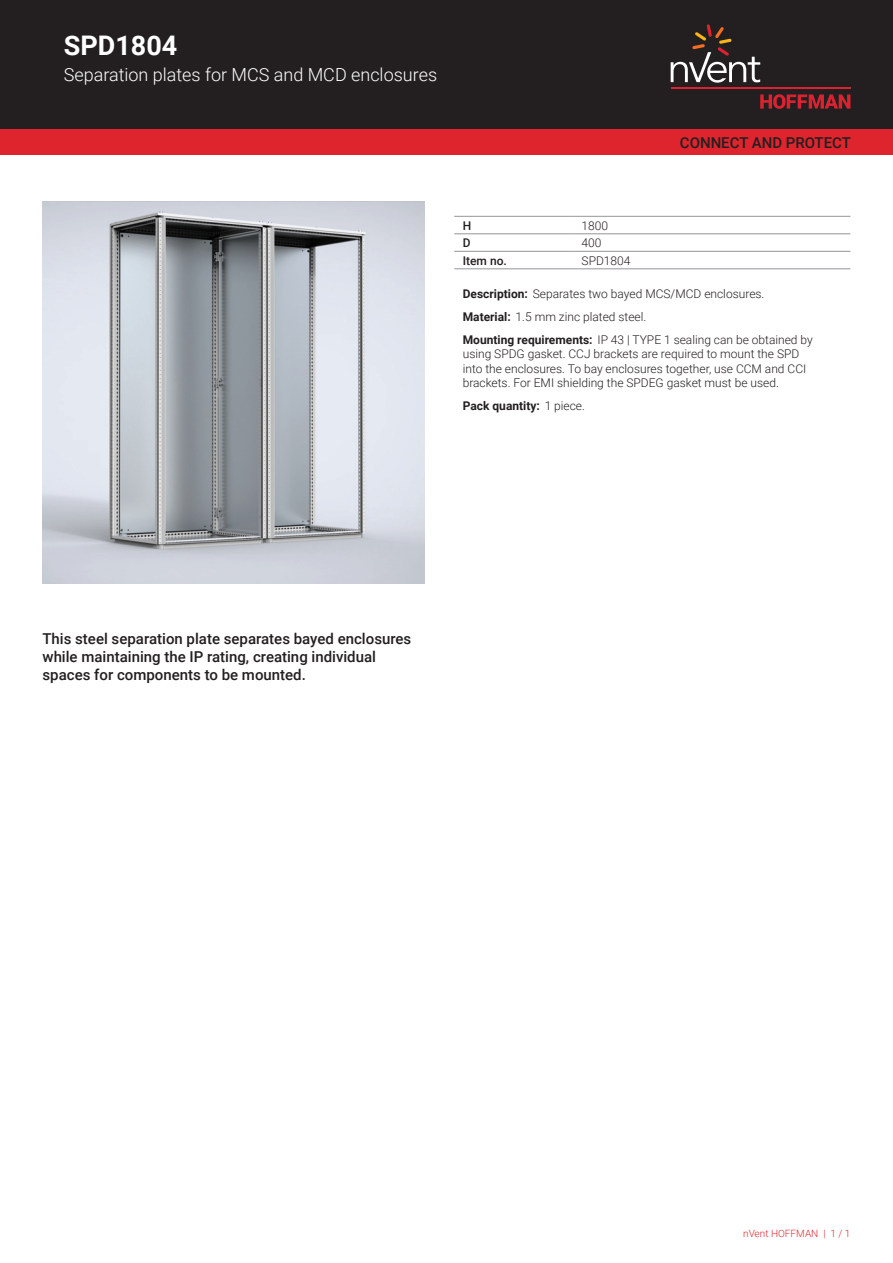
<style>
.page{position:relative;width:893px;height:1263px;background:#fff}
.page>*{position:absolute;margin:0;border:0;box-sizing:border-box;transform-origin:0 0}
.t1{font:700 27px "Roboto";color:#fff}
.t2{font:300 18px "Roboto";color:#fff}
.t3{font:500 15px/18px "Roboto";color:#231f20}
.t4{font:300 12px/23px "Roboto";color:#231f20}
.t5{font:700 12px "Roboto";color:#231f20}
.t6{font:500 12px "Roboto";color:#231f20}
.t7{font:300 10.05px "Roboto";color:#de252e}
.s1{font-weight:700}
.s2{font-weight:300}
</style>
<div class="page">
<div style="left:0;top:0;width:893px;height:129px;background:#231f20"></div>
<svg style="left:760px;top:94px;width:90px;height:15px"></svg>
<hr style="left:671px;top:88px;width:179px;height:1px;background:#db2230">
<svg style="left:671px;top:24px;width:89px;height:59px"></svg>
<div style="left:0;top:129px;width:893px;height:26px;background:#de252e"></div>
<hr style="left:454px;top:216px;width:119px;height:1px;background:#939598">
<hr style="left:454px;top:234px;width:119px;height:1px;background:#939598">
<hr style="left:573px;top:216px;width:277px;height:1px;background:#939598">
<hr style="left:573px;top:234px;width:277px;height:1px;background:#939598">
<hr style="left:454px;top:251px;width:119px;height:1px;background:#939598">
<hr style="left:454px;top:269px;width:119px;height:1px;background:#939598">
<hr style="left:573px;top:251px;width:277px;height:1px;background:#939598">
<hr style="left:573px;top:269px;width:277px;height:1px;background:#939598">
<img style="left:43px;top:202px;width:381px;height:382px">
<img style="left:154px;top:314px;width:158px;height:158px">
<h1 class="t1" style="left:64px;top:27px;width:115px">SPD1804</h1>
<h2 class="t2" style="left:64px;top:62px;width:375px">Separation plates for MCS and MCD enclosures</h2>
<p class="t3" style="left:680px;top:133px;width:173px">CONNECT AND PROTECT</p>
<p class="t6" style="left:463px;top:217px;width:10px">H</p>
<p class="t4" style="left:582px;top:213px;width:28px">1800</p>
<p class="t6" style="left:463px;top:234px;width:9px">D</p>
<p class="t4" style="left:582px;top:231px;width:21px">400</p>
<p class="t6" style="left:463px;top:252px;width:46px">Item no.</p>
<p class="t4" style="left:582px;top:248px;width:50px">SPD1804</p>
<p class="t4" style="left:463px;top:282px;width:352px"><span class="s1">Description:</span> Separates two bayed MCS/MCD enclosures.<br><span class="s1">Material:</span> 1.5 mm zinc plated steel.<br><span class="s1">Mounting requirements:</span> IP 43 | TYPE 1 sealing can be obtained by</p>
<p class="t4" style="left:463px;top:346px;width:345px;line-height:14.4px">using SPDG gasket. CCJ brackets are required to mount the SPD into the enclosures. To bay enclosures together, use CCM and CCI brackets. For EMI shielding the SPDEG gasket must be used.</p>
<p class="t5" style="left:463px;top:397px;width:124px">Pack quantity: <span class="s2">1 piece.</span></p>
<p class="t3" style="left:43px;top:629px;width:370px">This steel separation plate separates bayed enclosures while maintaining the IP rating, creating individual spaces for components to be mounted.</p>
<p class="t7" style="left:743px;top:1226px;width:109px">nVent HOFFMAN | 1 / 1</p>
</div>
